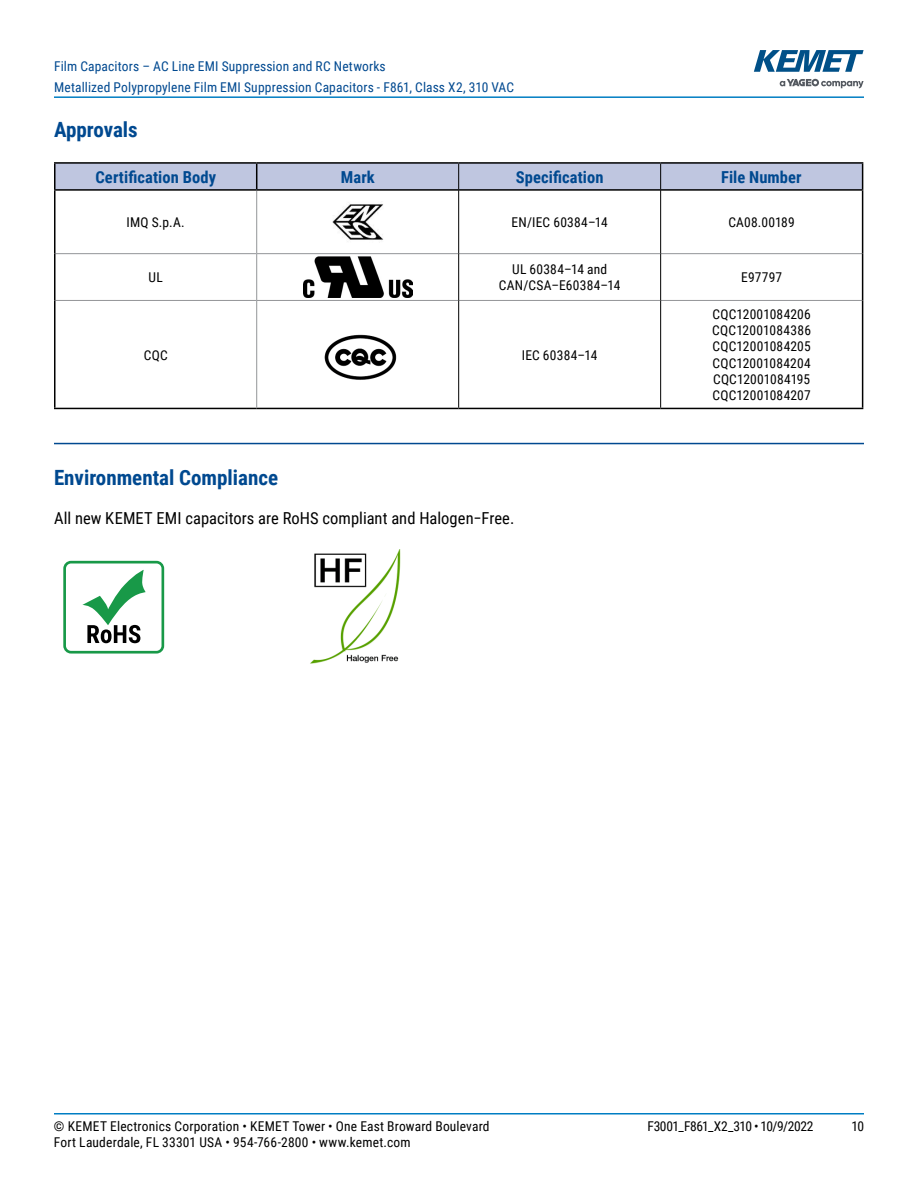
<style>
.page{position:relative;width:918px;height:1188px;background:#fff}
.page>*{position:absolute;margin:0;border:0;box-sizing:border-box;transform-origin:0 0}
.t1{font:700 21px "Roboto Condensed";color:#004990}
.t2{font:16.5px "Roboto Condensed";letter-spacing:.005em;color:#000}
.t3{font:700 16.5px "Roboto Condensed";letter-spacing:.005em;color:#004990}
.t4{font:13.5px/16.2px "Roboto Condensed";letter-spacing:.015em;color:#000;text-align:center}
.t5{font:13.5px/21px "Roboto Condensed";letter-spacing:.01em;color:#004990}
.t6{font:13.5px "Roboto Condensed";letter-spacing:-.025em;color:#000}
</style>
<div class="page">
<hr style="left:54px;top:1113px;width:810px;height:2px;background:#007dc3">
<hr style="left:54px;top:96px;width:810px;height:2px;background:#007dc3">
<svg style="left:780px;top:79px;width:84px;height:9px"></svg>
<svg style="left:754px;top:50px;width:110px;height:22px"></svg>
<hr style="left:54px;top:443px;width:810px;height:1px;background:#004990">
<hr style="left:56px;top:253px;width:201px;height:1px;background:#939598">
<hr style="left:257px;top:253px;width:201px;height:1px;background:#939598">
<hr style="left:459px;top:253px;width:201px;height:1px;background:#939598">
<hr style="left:661px;top:253px;width:201px;height:1px;background:#939598">
<hr style="left:56px;top:300px;width:201px;height:1px;background:#939598">
<hr style="left:257px;top:300px;width:201px;height:1px;background:#939598">
<hr style="left:459px;top:300px;width:201px;height:1px;background:#939598">
<hr style="left:661px;top:300px;width:201px;height:1px;background:#939598">
<hr style="left:54px;top:408px;width:203px;height:1px;background:#000">
<hr style="left:257px;top:408px;width:202px;height:1px;background:#000">
<hr style="left:459px;top:408px;width:202px;height:1px;background:#000">
<hr style="left:661px;top:408px;width:202px;height:1px;background:#000">
<hr style="left:54px;top:191px;width:2px;height:63px;background:#000">
<hr style="left:862px;top:191px;width:1px;height:63px;background:#000">
<hr style="left:54px;top:254px;width:2px;height:46px;background:#000">
<hr style="left:862px;top:254px;width:1px;height:46px;background:#000">
<hr style="left:54px;top:300px;width:2px;height:108px;background:#000">
<hr style="left:862px;top:300px;width:1px;height:108px;background:#000">
<hr style="left:256px;top:191px;width:1px;height:62px;background:#939598">
<hr style="left:256px;top:254px;width:1px;height:46px;background:#939598">
<hr style="left:256px;top:301px;width:1px;height:107px;background:#939598">
<hr style="left:54px;top:162px;width:203px;height:2px;background:#000">
<hr style="left:54px;top:164px;width:2px;height:25px;background:#000">
<hr style="left:257px;top:162px;width:202px;height:2px;background:#000">
<hr style="left:459px;top:162px;width:202px;height:2px;background:#000">
<hr style="left:661px;top:162px;width:202px;height:2px;background:#000">
<hr style="left:54px;top:189px;width:203px;height:2px;background:#000">
<hr style="left:257px;top:189px;width:201px;height:2px;background:#000">
<hr style="left:459px;top:189px;width:201px;height:2px;background:#000">
<hr style="left:661px;top:189px;width:202px;height:2px;background:#000">
<svg style="left:55px;top:163px;width:808px;height:27px;background:#b3b9d2"></svg>
<hr style="left:458px;top:190px;width:1px;height:64px;background:#000">
<hr style="left:660px;top:190px;width:1px;height:64px;background:#000">
<hr style="left:458px;top:254px;width:1px;height:46px;background:#000">
<hr style="left:660px;top:254px;width:1px;height:46px;background:#000">
<hr style="left:458px;top:300px;width:1px;height:108px;background:#000">
<hr style="left:660px;top:300px;width:1px;height:108px;background:#000">
<img style="left:332px;top:204px;width:52px;height:37px">
<img style="left:303px;top:256px;width:109px;height:42px">
<img style="left:324px;top:334px;width:73px;height:46px">
<div style="left:63px;top:561px;width:101px;height:93px;border:3px solid #189948;border-radius:6px"></div>
<svg style="left:82px;top:570px;width:64px;height:73px"></svg>
<img style="left:310px;top:549px;width:91px;height:115px">
<p class="t5" style="left:54px;top:55px;width:462px">Film Capacitors – AC Line EMI Suppression and RC Networks<br>Metallized Polypropylene Film EMI Suppression Capacitors - F861, Class X2, 310 VAC</p>
<h1 class="t1" style="left:54px;top:115px;width:85px">Approvals</h1>
<p class="t3" style="left:95px;top:165px;width:122px">Certification Body</p>
<p class="t3" style="left:341px;top:165px;width:35px">Mark</p>
<p class="t3" style="left:516px;top:165px;width:89px">Specification</p>
<p class="t3" style="left:721px;top:165px;width:82px">File Number</p>
<p class="t4" style="left:127px;top:213px;width:60px">IMQ S.p.A.</p>
<p class="t4" style="left:511px;top:213px;width:98px">EN/IEC 60384–14</p>
<p class="t4" style="left:728px;top:213px;width:68px">CA08.00189</p>
<p class="t4" style="left:149px;top:269px;width:16px">UL</p>
<p class="t4" style="left:499px;top:261px;width:123px">UL 60384–14 and<br>CAN/CSA–E60384–14</p>
<p class="t4" style="left:741px;top:269px;width:42px">E97797</p>
<p class="t4" style="left:144px;top:346px;width:25px">CQC</p>
<p class="t4" style="left:522px;top:346px;width:77px">IEC 60384–14</p>
<h1 class="t1" style="left:54px;top:463px;width:226px">Environmental Compliance</h1>
<p class="t2" style="left:54px;top:506px;width:462px">All new KEMET EMI capacitors are RoHS compliant and Halogen−Free.</p>
<p class="t4" style="left:712px;top:306px;width:100px;text-align:justify">CQC12001084206<br>CQC12001084386<br>CQC12001084205<br>CQC12001084204<br>CQC12001084195<br>CQC12001084207</p>
<p class="t4" style="left:54px;top:1117px;width:437px">© KEMET Electronics Corporation • KEMET Tower • One East Broward Boulevard</p>
<p class="t6" style="left:647px;top:1116px;width:168px">F3001_F861_X2_310 • 10/9/2022</p>
<p class="t4" style="left:852px;top:1117px;width:14px">10</p>
<p class="t4" style="left:54px;top:1133px;width:358px">Fort Lauderdale, FL 33301 USA • 954-766-2800 • www.kemet.com</p>
</div>
